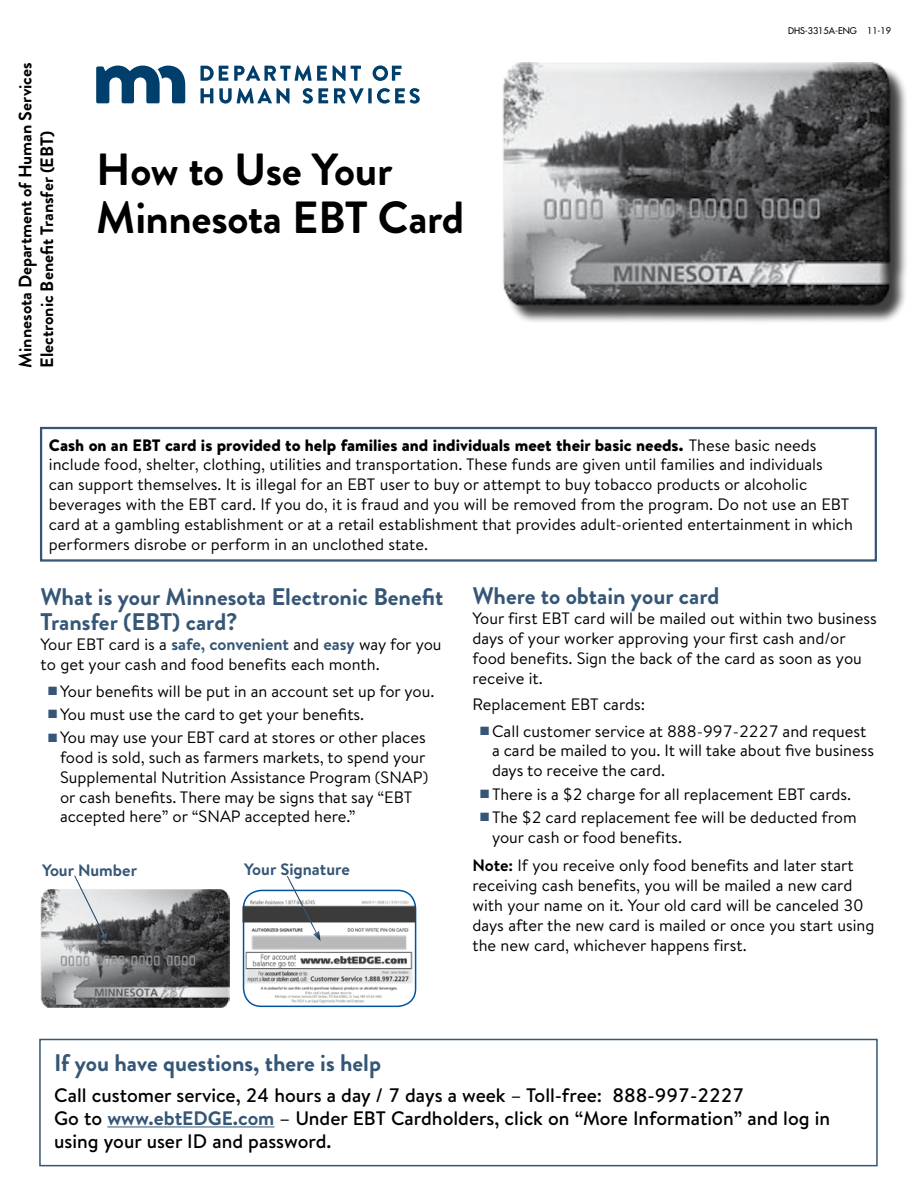
<style>
.page{position:relative;width:918px;height:1188px;background:#fff}
.page>*{position:absolute;margin:0;border:0;box-sizing:border-box;transform-origin:0 0}
.t1{font:700 45px/48px "Brandon Grotesque";letter-spacing:-.01em;color:#000}
.t2{font:700 24px/25.5px "Brandon Grotesque";color:#355676}
.BodyText_13_pt{font:500 19.5px/23.4px "Brandon Text";color:#000}
.Sidebar_text{font:700 18px "Brandon Grotesque";letter-spacing:-.005em;color:#000}
.BodyText{font:16.5px/19.8px "Brandon Text";color:#000}
.t3{font:700 16.5px "Brandon Text";color:#355676}
.t4{font:9px "Futura";color:#000}
.s1{font-weight:900}
.s2{font-weight:700;color:#355676}
.s3{color:#355676}
.s4{font-weight:700}
</style>
<div class="page">
<div style="left:505px;top:65px;width:404px;height:259px;background:#000;opacity:.75"></div>
<div style="left:500px;top:65px;width:401px;height:251px;background:#000;opacity:.75"></div>
<img style="left:40px;top:890px;width:190px;height:118px">
<div style="left:64px;top:865px;width:52px;height:79px;background:#fff;opacity:.75"></div>
<div style="left:80px;top:871px;width:39px;height:73px;background:#000;opacity:.75"></div>
<img style="left:242px;top:890px;width:175px;height:118px">
<div style="left:276px;top:865px;width:53px;height:76px;background:#fff;opacity:.75"></div>
<div style="left:293px;top:872px;width:38px;height:69px;background:#000;opacity:.75"></div>
<div style="left:40px;top:427px;width:837px;height:135px;border:2px solid #355676"></div>
<hr style="left:107px;top:1126px;width:167px;height:1px;background:#355676">
<div style="left:39px;top:1039px;width:839px;height:127px;border:2px solid #355676"></div>
<svg style="left:96px;top:66px;width:89px;height:37px"></svg>
<svg style="left:201px;top:66px;width:27px;height:15px"></svg>
<svg style="left:234px;top:65px;width:93px;height:16px"></svg>
<svg style="left:333px;top:65px;width:28px;height:16px"></svg>
<svg style="left:373px;top:65px;width:29px;height:16px"></svg>
<svg style="left:201px;top:88px;width:12px;height:15px"></svg>
<svg style="left:219px;top:88px;width:70px;height:16px"></svg>
<svg style="left:303px;top:88px;width:25px;height:16px"></svg>
<svg style="left:334px;top:88px;width:30px;height:16px"></svg>
<svg style="left:368px;top:88px;width:4px;height:15px"></svg>
<svg style="left:377px;top:88px;width:43px;height:16px"></svg>
<p class="Sidebar_text" style="left:13px;top:368px;width:306px;rotate:-90deg">Minnesota Department of Human Services</p>
<p class="Sidebar_text" style="left:34px;top:368px;width:238px;rotate:-90deg">Electronic Benefit Transfer (EBT)</p>
<h1 class="t1" style="left:96px;top:146px;width:369px">How to Use Your<br>Minnesota EBT Card</h1>
<p class="t4" style="left:788px;top:25px;width:104px">DHS-3315A-ENG 11-19</p>
<p class="BodyText" style="left:49px;top:434px;width:806px"><span class="s1">Cash on an EBT card is provided to help families and individuals meet their basic needs.</span> These basic needs include food, shelter, clothing, utilities and transportation. These funds are given until families and individuals<br>can support themselves. It is illegal for an EBT user to buy or attempt to buy tobacco products or alcoholic beverages with the EBT card. If you do, it is fraud and you will be removed from the program. Do not use an EBT card at a gambling establishment or at a retail establishment that provides adult-oriented entertainment in which performers disrobe or perform in an unclothed state.</p>
<h2 class="t2" style="left:40px;top:584px;width:404px">What is your Minnesota Electronic Benefit<br>Transfer (EBT) card?</h2>
<p class="BodyText" style="left:40px;top:634px;width:403px">Your EBT card is a <span class="s2">safe, convenient</span> and <span class="s2">easy</span> way for you to get your cash and food benefits each month.</p>
<p class="BodyText" style="left:48px;top:680px;width:388px"><span class="s3">■</span> Your benefits will be put in an account set up for you.</p>
<p class="BodyText" style="left:48px;top:704px;width:318px"><span class="s3">■</span> You must use the card to get your benefits.</p>
<p class="BodyText" style="left:60px;top:727px;width:370px;text-indent:-12px"><span class="s3">■</span> You may use your EBT card at stores or other places food is sold, such as farmers markets, to spend your Supplemental Nutrition Assistance Program (SNAP) or cash benefits. There may be signs that say “EBT accepted here” or “SNAP accepted here.”</p>
<p class="t3" style="left:42px;top:859px;width:97px">Your Number</p>
<p class="t3" style="left:244px;top:858px;width:107px">Your Signature</p>
<h2 class="t2" style="left:472px;top:584px;width:248px">Where to obtain your card</h2>
<p class="BodyText" style="left:472px;top:608px;width:406px">Your first EBT card will be mailed out within two business days of your worker approving your first cash and/or food benefits. Sign the back of the card as soon as you receive it.</p>
<p class="BodyText" style="left:472px;top:694px;width:174px">Replacement EBT cards:</p>
<p class="BodyText" style="left:492px;top:720px;width:384px;text-indent:-12px"><span class="s3">■</span> Call customer service at 888-997-2227 and request a card be mailed to you. It will take about five business days to receive the card.</p>
<p class="BodyText" style="left:480px;top:783px;width:373px"><span class="s3">■</span> There is a $2 charge for all replacement EBT cards.</p>
<p class="BodyText" style="left:492px;top:807px;width:366px;text-indent:-12px"><span class="s3">■</span> The $2 card replacement fee will be deducted from your cash or food benefits.</p>
<p class="BodyText" style="left:472px;top:855px;width:404px"><span class="s4">Note:</span> If you receive only food benefits and later start receiving cash benefits, you will be mailed a new card with your name on it. Your old card will be canceled 30 days after the new card is mailed or once you start using the new card, whichever happens first.</p>
<h2 class="t2" style="left:54px;top:1050px;width:328px">If you have questions, there is help</h2>
<p class="BodyText_13_pt" style="left:54px;top:1083px;width:777px">Call customer service, 24 hours a day / 7 days a week – Toll-free: 888-997-2227<br>Go to <span class="s2">www.ebtEDGE.com</span> – Under EBT Cardholders, click on “More Information” and log in using your user ID and password.</p>
</div>
